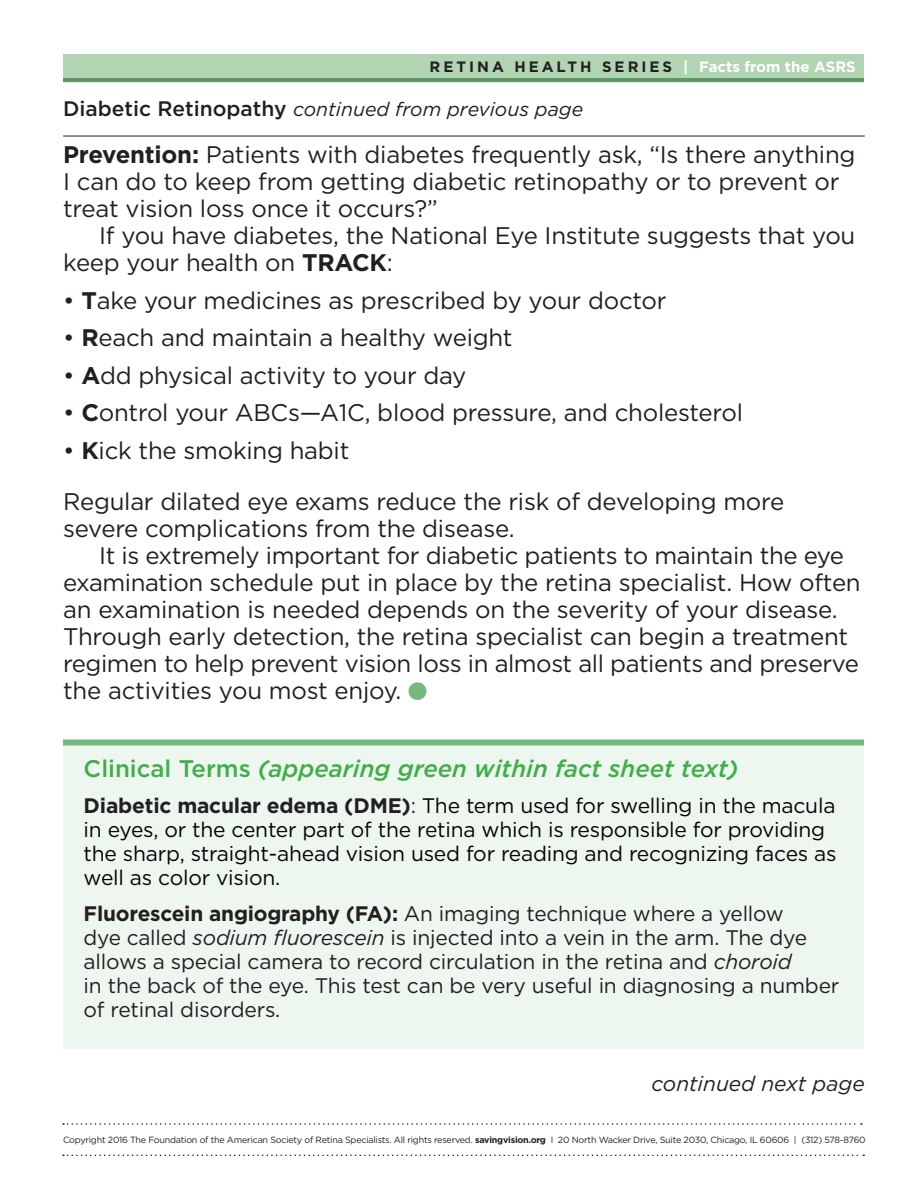
<style>
.page{position:relative;width:918px;height:1188px;background:#fff}
.page>*{position:absolute;margin:0;border:0;box-sizing:border-box;transform-origin:0 0}
.t1{font:24px/27px "Gotham";letter-spacing:-.01em;color:#231f20}
.t2{font:italic 500 24px "Gotham";color:#40ae49}
.t3{font:21px/24px "Gotham";letter-spacing:-.01em;color:#231f20}
.t4{font:21px/24px "Gotham";letter-spacing:-.01em;color:#040503}
.t5{font:italic 21px "Gotham";color:#231f20}
.t6{font:italic 19.5px "Gotham";color:#231f20}
.t7{font:700 15px "Gotham";letter-spacing:.2em;color:#231f20}
.t8{font:9px "Gotham";letter-spacing:-.025em;color:#231f20}
.s1{color:#fff}
.s2{font-weight:500;font-style:normal;font-size:21px}
.s3{font-weight:700}
.s4{font-style:normal}
.s5{font-weight:700;color:#231f20}
.s6{color:#231f20}
.s7{font-style:italic}
</style>
<div class="page">
<hr style="left:63px;top:78px;width:801px;height:4px;background:#609768">
<div style="left:63px;top:54px;width:801px;height:24px;background:#b1d4b3"></div>
<svg style="left:63px;top:1123px;width:799px;height:2px"></svg>
<svg style="left:63px;top:1155px;width:801px;height:1px"></svg>
<hr style="left:63px;top:136px;width:802px;height:1px;background:#231f20">
<div style="left:63px;top:743px;width:801px;height:306px;background:#edf6ef"></div>
<div style="left:63px;top:740px;width:801px;height:6px;background:#76b77f"></div>
<p class="t7" style="left:429px;top:57px;width:428px">RETINA HEALTH SERIES <span class="s1">| Factsfrom the ASRS</span></p>
<p class="t6" style="left:63px;top:96px;width:522px"><span class="s2">Diabetic Retinopathy</span> continued from previous page</p>
<p class="t1" style="left:63px;top:141px;width:794px"><span class="s3">Prevention:</span> Patients with diabetes frequently ask, “Is there anything<br>I can do to keep from getting diabetic retinopathy or to prevent or treat vision loss once it occurs?”</p>
<p class="t1" style="left:63px;top:222px;width:794px;text-indent:36px">If you have diabetes, the National Eye Institute suggests that you keep your health on <span class="s3">TRACK</span>:</p>
<p class="t1" style="left:63px;top:286px;width:605px">• <span class="s3">T</span>ake your medicines as prescribed by your doctor</p>
<p class="t1" style="left:63px;top:324px;width:451px">• <span class="s3">R</span>each and maintain a healthy weight</p>
<p class="t1" style="left:63px;top:361px;width:405px">• <span class="s3">A</span>dd physical activity to your day</p>
<p class="t1" style="left:63px;top:399px;width:681px">• <span class="s3">C</span>ontrol your ABCs—A1C, blood pressure, and cholesterol</p>
<p class="t1" style="left:63px;top:424px;width:723px;line-height:51px">• <span class="s3">K</span>ick the smoking habit<br>Regular dilated eye exams reduce the risk of developing more</p>
<p class="t1" style="left:63px;top:514px;width:453px">severe complications from the disease.</p>
<p class="t1" style="left:99px;top:541px;width:746px">It is extremely important for diabetic patients to maintain the eye</p>
<p class="t1" style="left:63px;top:568px;width:799px">examination schedule put in place by the retina specialist. How often</p>
<p class="t1" style="left:63px;top:595px;width:776px">an examination is needed depends on the severity of your disease.</p>
<p class="t1" style="left:63px;top:622px;width:787px">Through early detection, the retina specialist can begin a treatment</p>
<p class="t1" style="left:63px;top:649px;width:797px">regimen to help prevent vision loss in almost all patients and preserve</p>
<p class="t1" style="left:63px;top:676px;width:340px">the activities you most enjoy.</p>
<p class="t2" style="left:84px;top:753px;width:656px"><span class="s4">Clinical Terms</span> (appearing green within fact sheet text)</p>
<p class="t4" style="left:84px;top:793px;width:755px"><span class="s5">Diabetic macular edema (DME)</span><span class="s6">:</span> The term used for swelling in the macula in eyes, or the center part of the retina which is responsible for providing the sharp, straight-ahead vision used for reading and recognizing faces as well as color vision.</p>
<p class="t3" style="left:84px;top:901px;width:757px"><span class="s3">Fluorescein angiography (FA):</span> An imaging technique where a yellow<br>dye called <span class="s7">sodium fluorescein</span> is injected into a vein in the arm. The dye allows a special camera to record circulation in the retina and <span class="s7">choroid<br></span>in the back of the eye. This test can be very useful in diagnosing a number of retinal disorders.</p>
<p class="t5" style="left:651px;top:1070px;width:215px">continued next page</p>
<p class="t8" style="left:63px;top:1134px;width:804px">Copyright 2016 The Foundation of the American Society of Retina Specialists. All rights reserved. <span class="s3">savingvision.org</span> I 20 North Wacker Drive, Suite 2030, Chicago, IL 60606 | (312) 578-8760</p>
</div>
